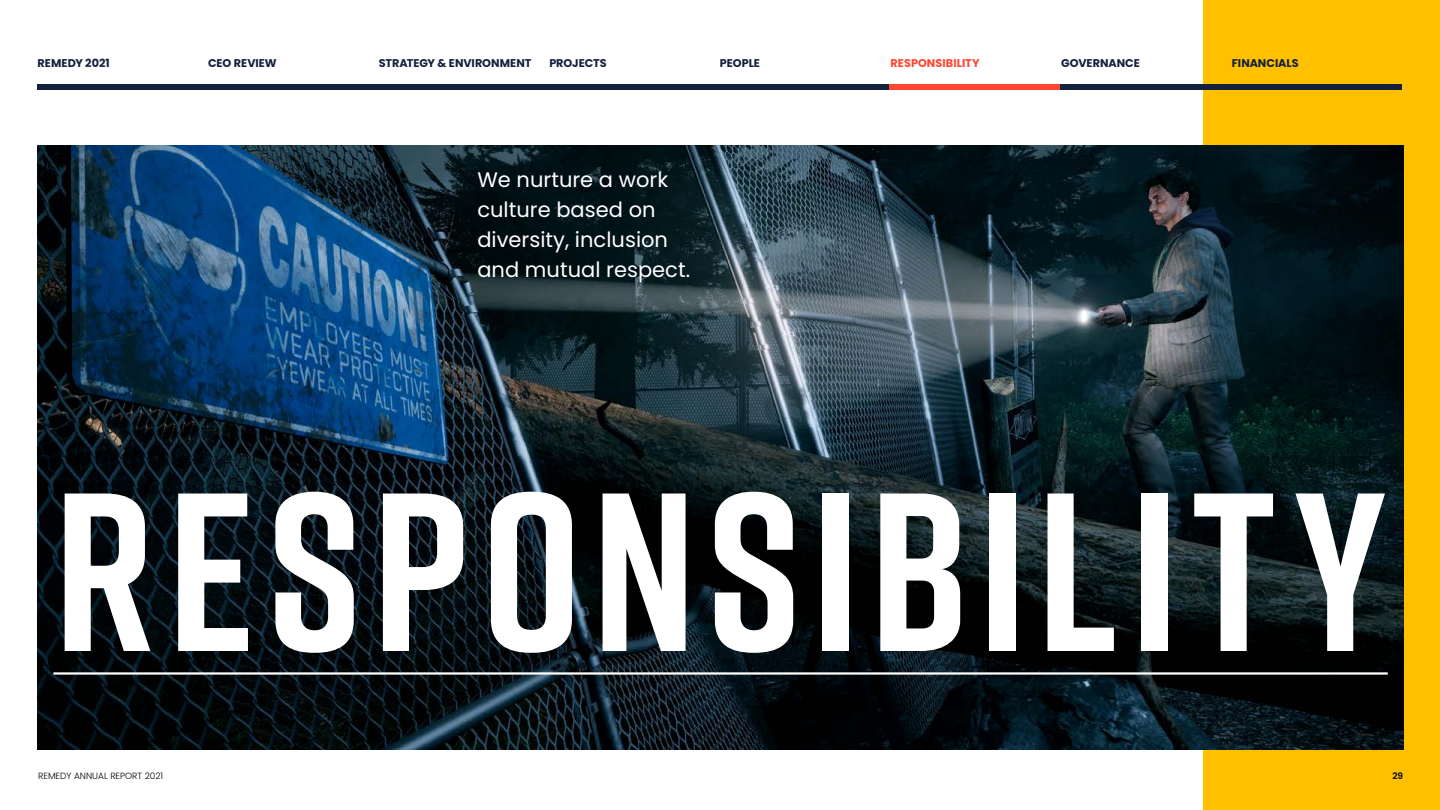
<style>
.page{position:relative;width:1440px;height:810px;background:#fff}
.page>*{position:absolute;margin:0;border:0;box-sizing:border-box;transform-origin:0 0}
.t1{font:700 225px "Rift";letter-spacing:.045em;color:#fff}
.t2{font:21px/30px "Poppins";color:#fff}
.t3{font:700 11.25px "Poppins";letter-spacing:-.005em;color:#14213d}
.t4{font:700 11.25px "Poppins";letter-spacing:.005em;color:#ff4632}
.t5{font:300 9px "Poppins";color:#000}
.t6{font:600 9px "Poppins";color:#000}
</style>
<div class="page">
<div style="left:1203px;top:0;width:237px;height:810px;background:#ffc000"></div>
<img style="left:38px;top:146px;width:1365px;height:604px">
<hr style="left:53px;top:672px;width:1335px;height:3px;background:#fff">
<div style="left:38px;top:85px;width:1364px;height:5px;background:#14213d"></div>
<div style="left:889px;top:85px;width:171px;height:5px;background:#ff4632"></div>
<p class="t3" style="left:38px;top:56px;width:74px">REMEDY 2021</p>
<p class="t3" style="left:208px;top:56px;width:70px">CEO REVIEW</p>
<p class="t3" style="left:379px;top:56px;width:154px">STRATEGY &amp; ENVIRONMENT</p>
<p class="t3" style="left:549px;top:56px;width:59px">PROJECTS</p>
<p class="t3" style="left:720px;top:56px;width:42px">PEOPLE</p>
<p class="t4" style="left:891px;top:56px;width:90px">RESPONSIBILITY</p>
<p class="t3" style="left:1061px;top:56px;width:80px">GOVERNANCE</p>
<p class="t3" style="left:1232px;top:56px;width:68px">FINANCIALS</p>
<h2 class="t2" style="left:477px;top:165px;width:214px">We nurture a work culture based on diversity, inclusion and mutual respect.</h2>
<h1 class="t1" style="left:53px;top:411px;width:1335px">RESPONSIBILITY</h1>
<p class="t5" style="left:38px;top:770px;width:126px">REMEDY ANNUAL REPORT 2021</p>
<p class="t6" style="left:1392px;top:770px;width:12px">29</p>
</div>
